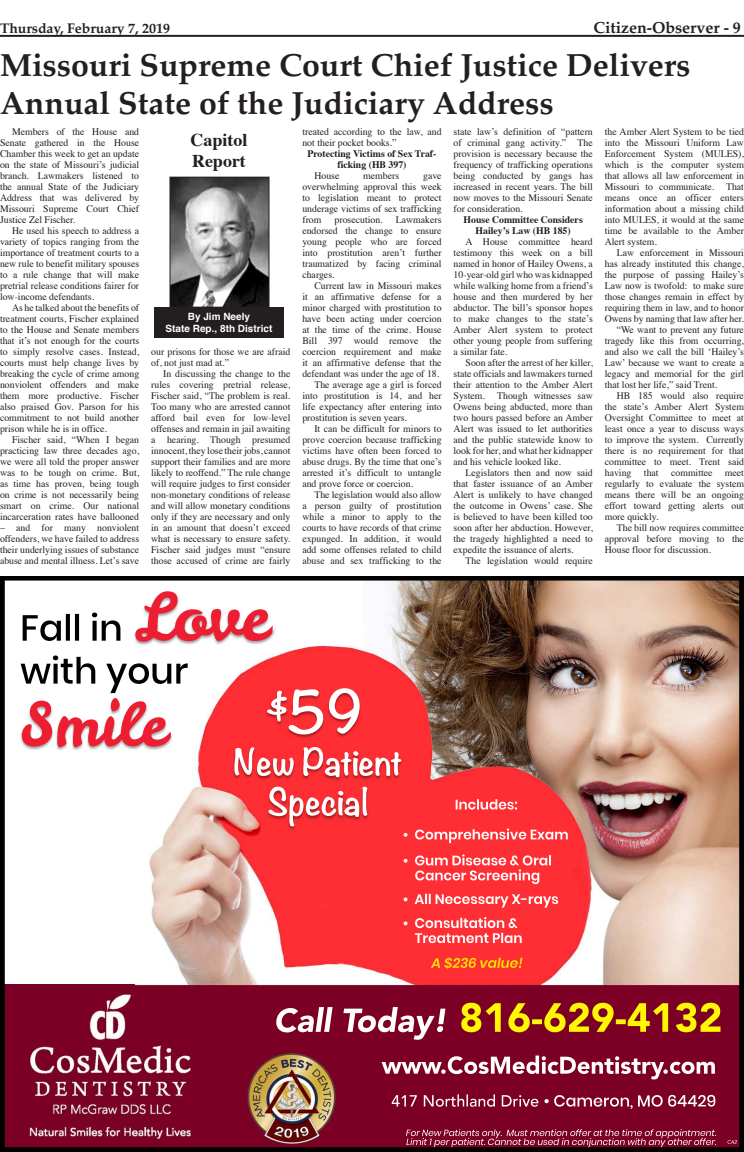
<style>
.page{position:relative;width:744px;height:1152px;background:#fff}
.page>*{position:absolute;margin:0;border:0;box-sizing:border-box;transform-origin:0 0}
.Headline{font:700 32px/38.4px "Palatino";color:#231f20}
.ContentsTextBar{font:700 18px "Times";color:#231f20}
.t1{font:700 16px "Palatino";color:#231f20}
.t2{font:700 14px "Palatino";color:#231f20}
.Body_Copy{font:10px/11px "Times";color:#231f20;text-align:justify}
.Body_Copy_Header{font:700 10px/11px "Times";color:#231f20;text-align:center}
.Cutline{font:700 10px "Helvetica";color:#fff}
</style>
<div class="page">
<hr style="left:0;top:35px;width:744px;height:2px;background:#231f20">
<img style="left:0;top:576px;width:744px;height:409px">
<img style="left:0;top:985px;width:744px;height:167px">
<img style="left:172px;top:179px;width:95px;height:126px">
<div style="left:170px;top:177px;width:99px;height:130px;border:1px solid #231f20"></div>
<div style="left:154px;top:307px;width:130px;height:31px;background:#231f20"></div>
<p class="t2" style="left:0;top:16px;width:172px">Thursday, February 7, 2019</p>
<p class="t1" style="left:593px;top:14px;width:149px">Citizen-Observer - 9</p>
<p class="Headline" style="left:0;top:45px;width:692px">Missouri Supreme Court Chief Justice Delivers<br>Annual State of the Judiciary Address</p>
<p class="Body_Copy" style="left:0;top:125px;width:141px;text-indent:12px">Members of the House and Senate gathered in the House Chamber this week to get an update on the state of Missouri’s judicial branch. Lawmakers listened to the annual State of the Judiciary Address that was delivered by Missouri Supreme Court Chief Justice Zel Fischer.</p>
<p class="Body_Copy" style="left:0;top:224px;width:141px;text-indent:12px">He used his speech to address a variety of topics ranging from the importance of treatment courts to a new rule to benefit military spouses to a rule change that will make pretrial release conditions fairer for low-income defendants.</p>
<p class="Body_Copy" style="left:0;top:301px;width:141px;text-indent:12px">As he talked about the benefits of treatment courts, Fischer explained to the House and Senate members that it’s not enough for the courts to simply resolve cases. Instead, courts must help change lives by breaking the cycle of crime among nonviolent offenders and make them more productive. Fischer also praised Gov. Parson for his commitment to not build another prison while he is in office.</p>
<p class="Body_Copy" style="left:0;top:433px;width:141px;text-indent:12px">Fischer said, “When I began practicing law three decades ago, we were all told the proper answer was to be tough on crime. But, as time has proven, being tough on crime is not necessarily being smart on crime. Our national incarceration rates have ballooned</p>
<p class="Body_Copy" style="left:0;top:521px;width:141px">– and for many nonviolent offenders, we have failed to address their underlying issues of substance abuse and mental illness. Let’s save</p>
<p class="ContentsTextBar" style="left:190px;top:122px;width:59px">Capitol</p>
<p class="ContentsTextBar" style="left:192px;top:144px;width:55px">Report</p>
<p class="Cutline" style="left:188px;top:309px;width:64px">By Jim Neely</p>
<p class="Cutline" style="left:166px;top:321px;width:108px">State Rep., 8th District</p>
<p class="Body_Copy" style="left:151px;top:345px;width:141px">our prisons for those we are afraid of, not just mad at.”</p>
<p class="Body_Copy" style="left:151px;top:367px;width:141px;text-indent:12px">In discussing the change to the rules covering pretrial release, Fischer said, “The problem is real.<br>Too many who are arrested cannot afford bail even for low-level offenses and remain in jail awaiting a hearing. Though presumed innocent, they lose their jobs, cannot support their families and are more likely to reoffend.” The rule change will require judges to first consider non-monetary conditions of release and will allow monetary conditions only if they are necessary and only in an amount that doesn’t exceed what is necessary to ensure safety.<br>Fischer said judges must “ensure those accused of crime are fairly</p>
<p class="Body_Copy" style="left:302px;top:125px;width:141px">treated according to the law, and not their pocket books.”</p>
<p class="Body_Copy_Header" style="left:307px;top:147px;width:131px">Protecting Victims of Sex Traf&shy;ficking (HB 397)</p>
<p class="Body_Copy" style="left:314px;top:169px;width:27px">House</p>
<p class="Body_Copy" style="left:363px;top:169px;width:37px">members</p>
<p class="Body_Copy" style="left:302px;top:169px;width:141px;text-indent:121px">gave overwhelming approval this week to legislation meant to protect underage victims of sex trafficking from</p>
<p class="Body_Copy" style="left:335px;top:213px;width:50px">prosecution.</p>
<p class="Body_Copy" style="left:302px;top:213px;width:141px;text-indent:93px">Lawmakers endorsed the change to ensure young people who are forced into prostitution aren’t further traumatized by facing criminal charges.</p>
<p class="Body_Copy" style="left:302px;top:279px;width:141px;text-indent:12px">Current law in Missouri makes it an affirmative defense for a minor charged with prostitution to have been acting under coercion at the time of the crime. House Bill 397 would remove the coercion requirement and make it an affirmative defense that the defendant was under the age of 18.</p>
<p class="Body_Copy" style="left:302px;top:378px;width:141px;text-indent:12px">The average age a girl is forced into prostitution is 14, and her life expectancy after entering into prostitution is seven years.</p>
<p class="Body_Copy" style="left:302px;top:422px;width:141px;text-indent:12px">It can be difficult for minors to prove coercion because trafficking victims have often been forced to abuse drugs. By the time that one’s arrested it’s difficult to untangle and prove force or coercion.</p>
<p class="Body_Copy" style="left:302px;top:488px;width:141px;text-indent:12px">The legislation would also allow a person guilty of prostitution while a minor to apply to the courts to have records of that crime expunged. In addition, it would add some offenses related to child abuse and sex trafficking to the</p>
<p class="Body_Copy" style="left:454px;top:125px;width:141px">state law’s definition of “pattern of criminal gang activity.” The provision is necessary because the frequency of trafficking operations being conducted by gangs has increased in recent years. The bill now moves to the Missouri Senate for consideration.</p>
<p class="Body_Copy_Header" style="left:464px;top:213px;width:121px">House Committee Considers<br>Hailey’s Law (HB 185)</p>
<p class="Body_Copy" style="left:454px;top:235px;width:141px;text-indent:12px">A House committee heard testimony this week on a bill named in honor of Hailey Owens, a 10-year-old girl who was kidnapped while walking home from a friend’s house and then murdered by her abductor. The bill’s sponsor hopes to make changes to the state’s Amber Alert system to protect other young people from suffering a similar fate.</p>
<p class="Body_Copy" style="left:454px;top:356px;width:141px;text-indent:12px">Soon after the arrest of her killer, state officials and lawmakers turned their attention to the Amber Alert System. Though witnesses saw Owens being abducted, more than two hours passed before an Amber Alert was issued to let authorities and the public statewide know to look for her, and what her kidnapper and his vehicle looked like.</p>
<p class="Body_Copy" style="left:454px;top:466px;width:141px;text-indent:12px">Legislators then and now said that faster issuance of an Amber Alert is unlikely to have changed the outcome in Owens’ case. She is believed to have been killed too soon after her abduction. However, the tragedy highlighted a need to expedite the issuance of alerts.</p>
<p class="Body_Copy" style="left:466px;top:554px;width:129px">The legislation would require</p>
<p class="Body_Copy" style="left:605px;top:125px;width:141px">the Amber Alert System to be tied into the Missouri Uniform Law Enforcement System (MULES), which is the computer system that allows all law enforcement in Missouri to communicate. That means once an officer enters information about a missing child into MULES, it would at the same time be available to the Amber Alert system.</p>
<p class="Body_Copy" style="left:605px;top:246px;width:141px;text-indent:12px">Law enforcement in Missouri has already instituted this change, the purpose of passing Hailey’s Law now is twofold: to make sure those changes remain in effect by requiring them in law, and to honor Owens by naming that law after her.</p>
<p class="Body_Copy" style="left:605px;top:323px;width:141px;text-indent:12px">“We want to prevent any future tragedy like this from occurring, and also we call the bill ‘Hailey’s Law’ because we want to create a legacy and memorial for the girl that lost her life,” said Trent.</p>
<p class="Body_Copy" style="left:605px;top:389px;width:141px;text-indent:12px">HB 185 would also require the state’s Amber Alert System Oversight Committee to meet at least once a year to discuss ways to improve the system. Currently there is no requirement for that committee to meet. Trent said having that committee meet regularly to evaluate the system means there will be an ongoing effort toward getting alerts out more quickly.</p>
<p class="Body_Copy" style="left:605px;top:521px;width:141px;text-indent:12px">The bill now requires committee approval before moving to the House floor for discussion.</p>
</div>
